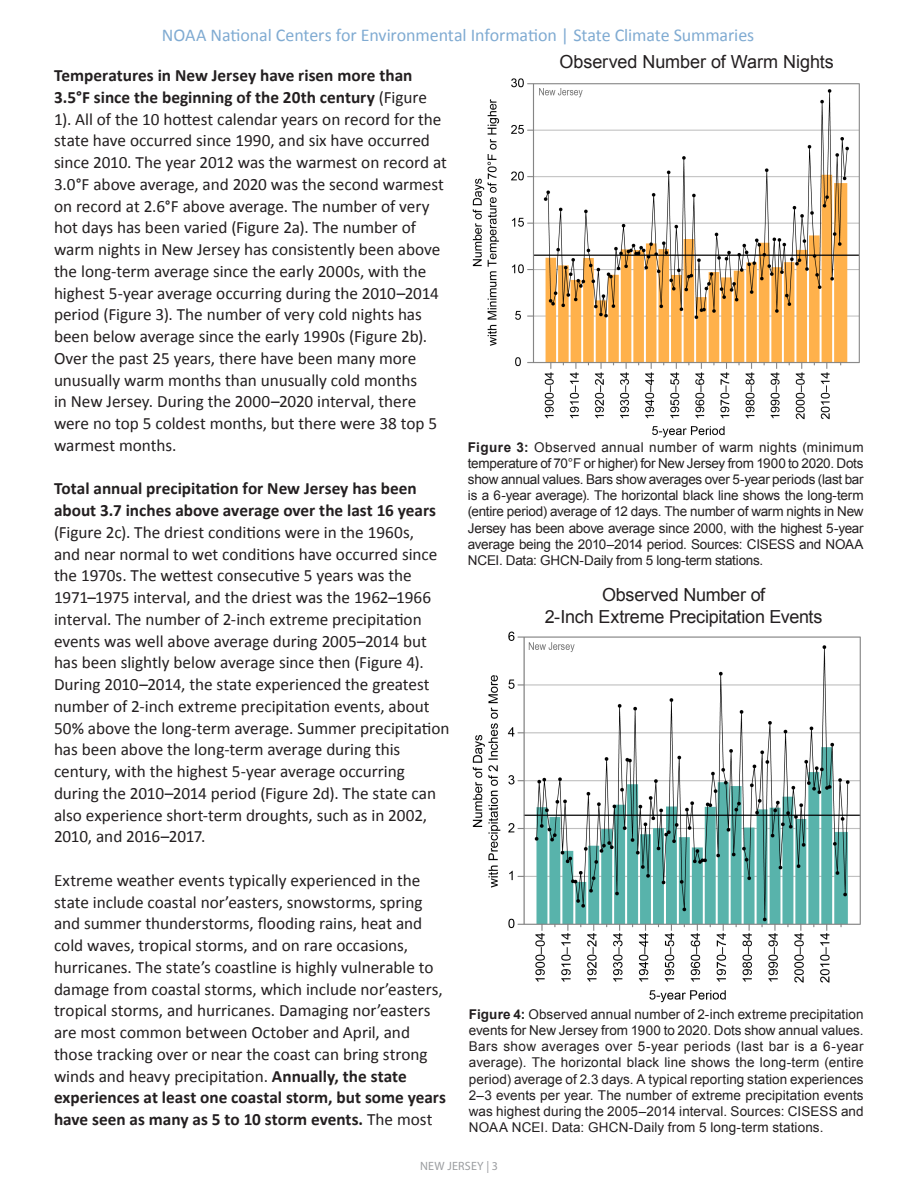
<style>
.page{position:relative;width:918px;height:1188px;background:#fff}
.page>*{position:absolute;margin:0;border:0;box-sizing:border-box;transform-origin:0 0}
.Title-Figure_BLACK{font:18px/21.6px "Arial";letter-spacing:-.01em;color:#231f20;text-align:center}
.t1{font:18px "Calibri";letter-spacing:-.01em;color:#80abd2}
.Body_Text{font:17.25px/21.8px "Calibri";letter-spacing:-.005em;color:#231f20}
.Figure_Caption{font:13.5px/16.2px "Arial";letter-spacing:.01em;color:#231f20;text-align:justify}
.Figure_Caption__tigh{font:13.5px/16.2px "Arial";letter-spacing:-.015em;color:#231f20;text-align:justify}
.t2{font:12px "Myriad Pro";letter-spacing:.02em;color:#9b9da0}
.s1{font-weight:700}
</style>
<div class="page">
<img style="left:472px;top:78px;width:388px;height:360px">
<img style="left:472px;top:631px;width:388px;height:372px">
<p class="t1" style="left:162px;top:23px;width:594px">NOAA National Centers for Environmental Information | State Climate Summaries</p>
<p class="Body_Text" style="left:54px;top:64px;width:395px"><span class="s1">Temperatures in New Jersey have risen more than 3.5°F since the beginning of the 20th century</span> (Figure 1). All of the 10 hottest calendar years on record for the state have occurred since 1990, and six have occurred since 2010. The year 2012 was the warmest on record at 3.0°F above average, and 2020 was the second warmest on record at 2.6°F above average. The number of very hot days has been varied (Figure 2a). The number of warm nights in New Jersey has consistently been above the long-term average since the early 2000s, with the highest 5-year average occurring during the 2010–2014 period (Figure 3). The number of very cold nights has been below average since the early 1990s (Figure 2b).<br>Over the past 25 years, there have been many more unusually warm months than unusually cold months<br>in New Jersey. During the 2000–2020 interval, there were no top 5 coldest months, but there were 38 top 5 warmest months.</p>
<p class="Body_Text" style="left:54px;top:478px;width:397px"><span class="s1">Total annual precipitation for New Jersey has been about 3.7 inches above average over the last 16 years </span>(Figure 2c). The driest conditions were in the 1960s,<br>and near normal to wet conditions have occurred since the 1970s. The wettest consecutive 5 years was the 1971–1975 interval, and the driest was the 1962–1966 interval. The number of 2-inch extreme precipitation events was well above average during 2005–2014 but has been slightly below average since then (Figure 4).<br>During 2010–2014, the state experienced the greatest number of 2-inch extreme precipitation events, about 50% above the long-term average. Summer precipitation has been above the long-term average during this century, with the highest 5-year average occurring during the 2010–2014 period (Figure 2d). The state can also experience short-term droughts, such as in 2002, 2010, and 2016–2017.</p>
<p class="Body_Text" style="left:54px;top:869px;width:394px">Extreme weather events typically experienced in the state include coastal nor’easters, snowstorms, spring and summer thunderstorms, flooding rains, heat and cold waves, tropical storms, and on rare occasions, hurricanes. The state’s coastline is highly vulnerable to damage from coastal storms, which include nor’easters, tropical storms, and hurricanes. Damaging nor’easters are most common between October and April, and those tracking over or near the coast can bring strong winds and heavy precipitation. <span class="s1">Annually, the state experiences at least one coastal storm, but some years have seen as many as 5 to 10 storm events.</span> The most</p>
<p class="Title-Figure_BLACK" style="left:559px;top:51px;width:276px">Observed Number of Warm Nights</p>
<p class="Figure_Caption__tigh" style="left:468px;top:439px;width:397px"><span class="s1">Figure 3:</span> Observed annual number of warm nights (minimum temperature of 70°F or higher) for New Jersey from 1900 to 2020. Dots show annual values. Bars show averages over 5-year periods (last bar is a 6-year average). The horizontal black line shows the long-term (entire period) average of 12 days. The number of warm nights in New Jersey has been above average since 2000, with the highest 5-year average being the 2010–2014 period. Sources: CISESS and NOAA NCEI. Data: GHCN-Daily from 5 long-term stations.</p>
<p class="Title-Figure_BLACK" style="left:545px;top:584px;width:279px">Observed Number of<br>2-Inch Extreme Precipitation Events</p>
<p class="Figure_Caption" style="left:469px;top:1006px;width:396px"><span class="s1">Figure 4:</span> Observed annual number of 2-inch extreme precipitation events for New Jersey from 1900 to 2020. Dots show annual values.<br>Bars show averages over 5-year periods (last bar is a 6-year average). The horizontal black line shows the long-term (entire period) average of 2.3 days. A typical reporting station experiences 2–3 events per year. The number of extreme precipitation events was highest during the 2005–2014 interval. Sources: CISESS and NOAA NCEI. Data: GHCN-Daily from 5 long-term stations.</p>
<p class="t2" style="left:420px;top:1159px;width:79px">NEW JERSEY | 3</p>
</div>
